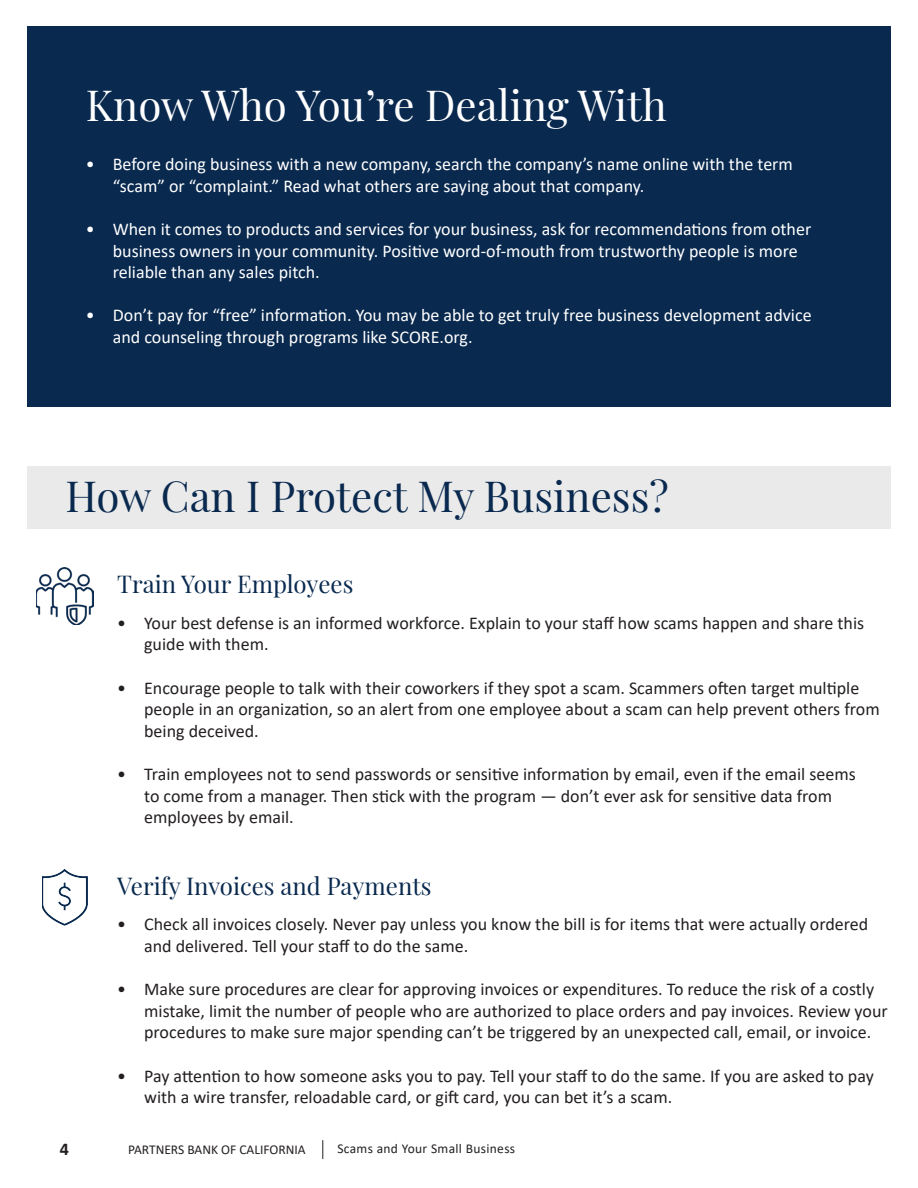
<style>
.page{position:relative;width:918px;height:1188px;background:#fff}
.page>*{position:absolute;margin:0;border:0;box-sizing:border-box;transform-origin:0 0}
.t1{font:42px "Playfair Display";color:#09294f}
.t2{font:42px "Playfair Display";color:#fff}
.t3{font:24px "Playfair Display";color:#09294f}
.t4{font:18px/21.6px "Calibri";color:#231f20}
.t5{font:18px/21.6px "Calibri";color:#fff}
.t6{font:700 18px "Calibri";color:#231f20}
.t7{font:13.5px "Calibri";letter-spacing:.025em;color:#231f20}
.t8{font:13.5px "Calibri";color:#231f20}
</style>
<div class="page">
<svg style="left:322px;top:1140px;width:1px;height:19px"></svg>
<div style="left:27px;top:26px;width:864px;height:381px;background:#09294f"></div>
<div style="left:27px;top:466px;width:864px;height:63px;background:#eaeaea"></div>
<img style="left:36px;top:567px;width:57px;height:57px">
<img style="left:42px;top:869px;width:45px;height:57px">
<h2 class="t2" style="left:86px;top:73px;width:583px">Know Who You’re Dealing With</h2>
<p class="t5" style="left:113px;top:153px;width:682px;text-indent:-27px">• Before doing business with a new company, search the company’s name online with the term “scam” or “complaint.” Read what others are saying about that company.</p>
<p class="t5" style="left:113px;top:218px;width:700px;text-indent:-27px">• When it comes to products and services for your business, ask for recommendations from other business owners in your community. Positive word-of-mouth from trustworthy people is more reliable than any sales pitch.</p>
<p class="t5" style="left:113px;top:304px;width:700px;text-indent:-27px">• Don’t pay for “free” information. You may be able to get truly free business development advice and counseling through programs like SCORE.org.</p>
<h2 class="t1" style="left:65px;top:463px;width:605px">How Can I Protect My Business?</h2>
<h3 class="t3" style="left:117px;top:566px;width:238px">Train Your Employees</h3>
<p class="t4" style="left:144px;top:611px;width:722px;text-indent:-27px">• Your best defense is an informed workforce. Explain to your staff how scams happen and share this guide with them.</p>
<p class="t4" style="left:144px;top:676px;width:737px;text-indent:-27px">• Encourage people to talk with their coworkers if they spot a scam. Scammers often target multiple people in an organization, so an alert from one employee about a scam can help prevent others from being deceived.</p>
<p class="t4" style="left:144px;top:763px;width:713px;text-indent:-27px">• Train employees not to send passwords or sensitive information by email, even if the email seems to come from a manager. Then stick with the program — don’t ever ask for sensitive data from employees by email.</p>
<h3 class="t3" style="left:117px;top:867px;width:316px">Verify Invoices and Payments</h3>
<p class="t4" style="left:144px;top:913px;width:726px;text-indent:-27px">• Check all invoices closely. Never pay unless you know the bill is for items that were actually ordered and delivered. Tell your staff to do the same.</p>
<p class="t4" style="left:144px;top:978px;width:745px;text-indent:-27px">• Make sure procedures are clear for approving invoices or expenditures. To reduce the risk of a costly mistake, limit the number of people who are authorized to place orders and pay invoices. Review your procedures to make sure major spending can’t be triggered by an unexpected call, email, or invoice.</p>
<p class="t4" style="left:144px;top:1064px;width:731px;text-indent:-27px">• Pay attention to how someone asks you to pay. Tell your staff to do the same. If you are asked to pay with a wire transfer, reloadable card, or gift card, you can bet it’s a scam.</p>
<p class="t6" style="left:60px;top:1136px;width:11px">4</p>
<p class="t8" style="left:128px;top:1140px;width:179px">PARTNERS BANK OF CALIFORNIA</p>
<p class="t7" style="left:337px;top:1140px;width:179px">Scams and Your Small Business</p>
</div>
